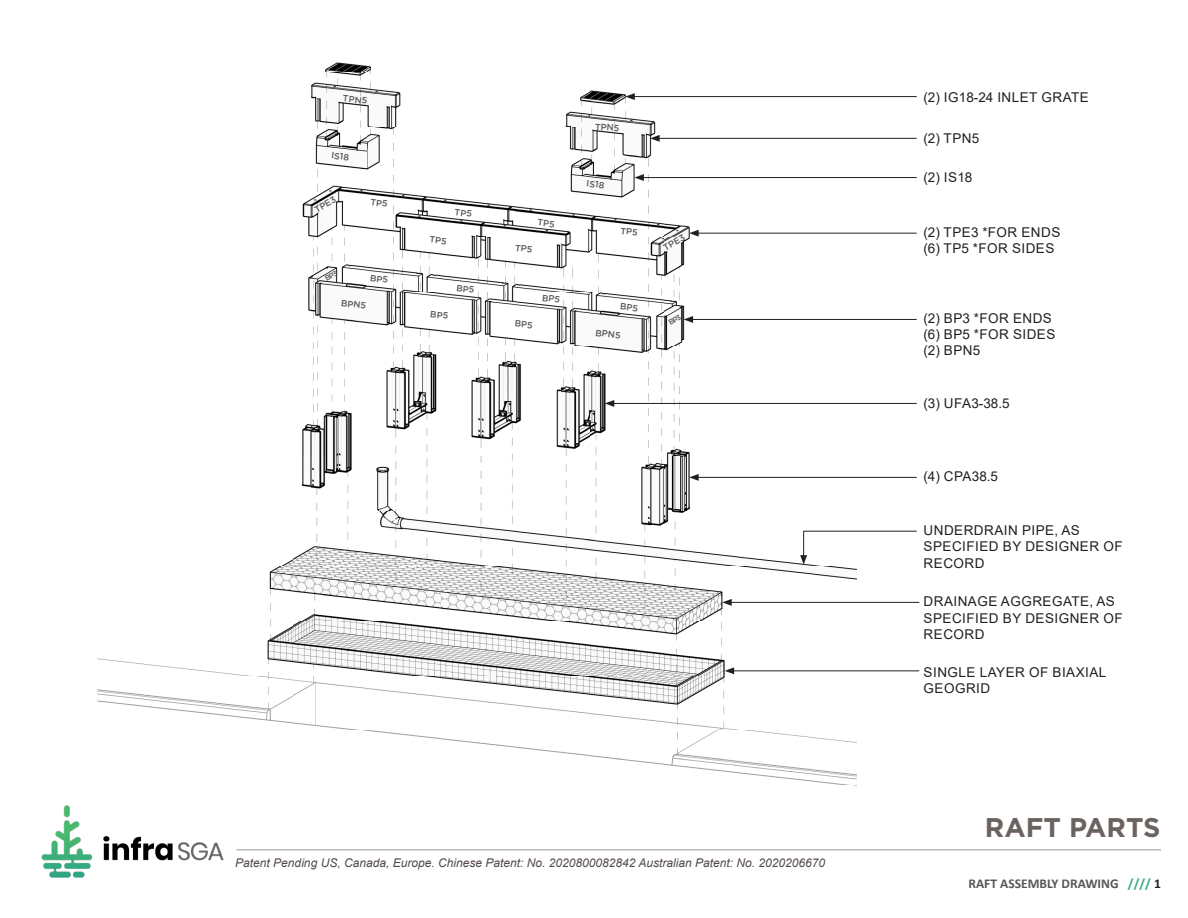
<style>
.page{position:relative;width:1188px;height:918px;background:#fff}
.page>*{position:absolute;margin:0;border:0;box-sizing:border-box;transform-origin:0 0}
.Map_Title{font:700 27px "Gotham";color:#6b6360}
.LABEL{font:13.5px/16.2px "Arial";letter-spacing:.035em;color:#231f20}
.t1{font:700 13.5px "Calibri";color:#57585a}
.t2{font:italic 12px "Arial";color:#524a47}
.PANEL_LABEL{font:500 9px "Gotham";color:#57585a}
.s1{color:#37ab80}
.s2{color:#231f20}
</style>
<div class="page">
<img style="left:301px;top:62px;width:141px;height:449px">
<img style="left:442px;top:198px;width:74px;height:313px">
<img style="left:516px;top:90px;width:149px;height:421px">
<img style="left:664px;top:182px;width:75px;height:329px">
<img style="left:97px;top:658px;width:122px;height:15px">
<img style="left:281px;top:511px;width:541px;height:55px">
<img style="left:219px;top:566px;width:520px;height:110px">
<img style="left:739px;top:566px;width:118px;height:36px">
<img style="left:97px;top:676px;width:660px;height:55px">
<img style="left:369px;top:731px;width:488px;height:55px">
<img style="left:41px;top:805px;width:183px;height:73px">
<hr style="left:237px;top:849px;width:924px;height:1px;background:#939598">
<hr style="left:632px;top:96px;width:284px;height:1px;background:#231f20">
<svg style="left:625px;top:93px;width:10px;height:7px"></svg>
<hr style="left:657px;top:138px;width:259px;height:1px;background:#231f20">
<svg style="left:650px;top:135px;width:10px;height:7px"></svg>
<hr style="left:641px;top:177px;width:275px;height:1px;background:#231f20">
<svg style="left:634px;top:174px;width:10px;height:7px"></svg>
<hr style="left:696px;top:233px;width:220px;height:1px;background:#231f20">
<svg style="left:689px;top:230px;width:10px;height:7px"></svg>
<hr style="left:691px;top:319px;width:225px;height:1px;background:#231f20">
<hr style="left:612px;top:403px;width:304px;height:1px;background:#231f20">
<svg style="left:605px;top:400px;width:9px;height:7px"></svg>
<hr style="left:696px;top:477px;width:220px;height:1px;background:#231f20">
<svg style="left:689px;top:474px;width:10px;height:7px"></svg>
<svg style="left:800px;top:530px;width:117px;height:35px"></svg>
<hr style="left:729px;top:602px;width:190px;height:1px;background:#231f20">
<svg style="left:722px;top:599px;width:10px;height:7px"></svg>
<hr style="left:732px;top:670px;width:187px;height:1px;background:#231f20">
<svg style="left:725px;top:667px;width:9px;height:7px"></svg>
<svg style="left:371px;top:275px;width:17px;height:8px"></svg>
<svg style="left:370px;top:199px;width:18px;height:8px"></svg>
<svg style="left:431px;top:311px;width:17px;height:8px"></svg>
<svg style="left:429px;top:236px;width:18px;height:8px"></svg>
<svg style="left:457px;top:285px;width:17px;height:8px"></svg>
<svg style="left:455px;top:209px;width:17px;height:8px"></svg>
<svg style="left:515px;top:320px;width:18px;height:8px"></svg>
<svg style="left:515px;top:245px;width:17px;height:8px"></svg>
<svg style="left:543px;top:294px;width:17px;height:9px"></svg>
<svg style="left:537px;top:219px;width:18px;height:8px"></svg>
<svg style="left:621px;top:303px;width:17px;height:8px"></svg>
<svg style="left:620px;top:228px;width:18px;height:8px"></svg>
<svg style="left:325px;top:270px;width:13px;height:11px"></svg>
<svg style="left:668px;top:314px;width:25px;height:11px"></svg>
<p class="PANEL_LABEL" style="left:344px;top:92px;width:26px;rotate:6deg">TPN5</p>
<p class="PANEL_LABEL" style="left:332px;top:149px;width:19px;rotate:7deg">IS18</p>
<p class="PANEL_LABEL" style="left:312px;top:205px;width:25px;rotate:-30deg">TPE3</p>
<p class="PANEL_LABEL" style="left:342px;top:297px;width:27px;rotate:7deg">BPN5</p>
<p class="PANEL_LABEL" style="left:595px;top:121px;width:26px;rotate:4deg">TPN5</p>
<p class="PANEL_LABEL" style="left:587px;top:177px;width:19px;rotate:7deg">IS18</p>
<p class="PANEL_LABEL" style="left:596px;top:326px;width:27px;rotate:7deg">BPN5</p>
<p class="PANEL_LABEL" style="left:661px;top:243px;width:25px;rotate:-30deg">TPE3</p>
<p class="t2" style="left:235px;top:855px;width:591px">Patent Pending US, Canada, Europe. Chinese Patent: No. 2020800082842 Australian Patent: No. 2020206670</p>
<p class="LABEL" style="left:923px;top:89px;width:167px">(2) IG18-24 INLET GRATE</p>
<p class="LABEL" style="left:923px;top:130px;width:57px">(2) TPN5</p>
<p class="LABEL" style="left:923px;top:170px;width:50px">(2) IS18</p>
<p class="LABEL" style="left:923px;top:224px;width:139px">(2) TPE3 *FOR ENDS</p>
<p class="LABEL" style="left:923px;top:240px;width:133px">(6) TP5 *FOR SIDES</p>
<p class="LABEL" style="left:923px;top:310px;width:130px">(2) BP3 *FOR ENDS</p>
<p class="LABEL" style="left:923px;top:326px;width:134px">(6) BP5 *FOR SIDES</p>
<p class="LABEL" style="left:923px;top:342px;width:58px">(2) BPN5</p>
<p class="LABEL" style="left:923px;top:395px;width:88px">(3) UFA3-38.5</p>
<p class="LABEL" style="left:923px;top:468px;width:76px">(4) CPA38.5</p>
<p class="LABEL" style="left:924px;top:522px;width:201px">UNDERDRAIN PIPE, AS<br>SPECIFIED BY DESIGNER OF<br>RECORD</p>
<p class="LABEL" style="left:924px;top:593px;width:201px">DRAINAGE AGGREGATE, AS<br>SPECIFIED BY DESIGNER OF<br>RECORD</p>
<p class="LABEL" style="left:924px;top:664px;width:184px">SINGLE LAYER OF BIAXIAL<br>GEOGRID</p>
<p class="Map_Title" style="left:985px;top:810px;width:177px">RAFT PARTS</p>
<p class="t1" style="left:968px;top:874px;width:194px">RAFT ASSEMBLY DRAWING <span class="s1">////</span> <span class="s2">1</span></p>
</div>
